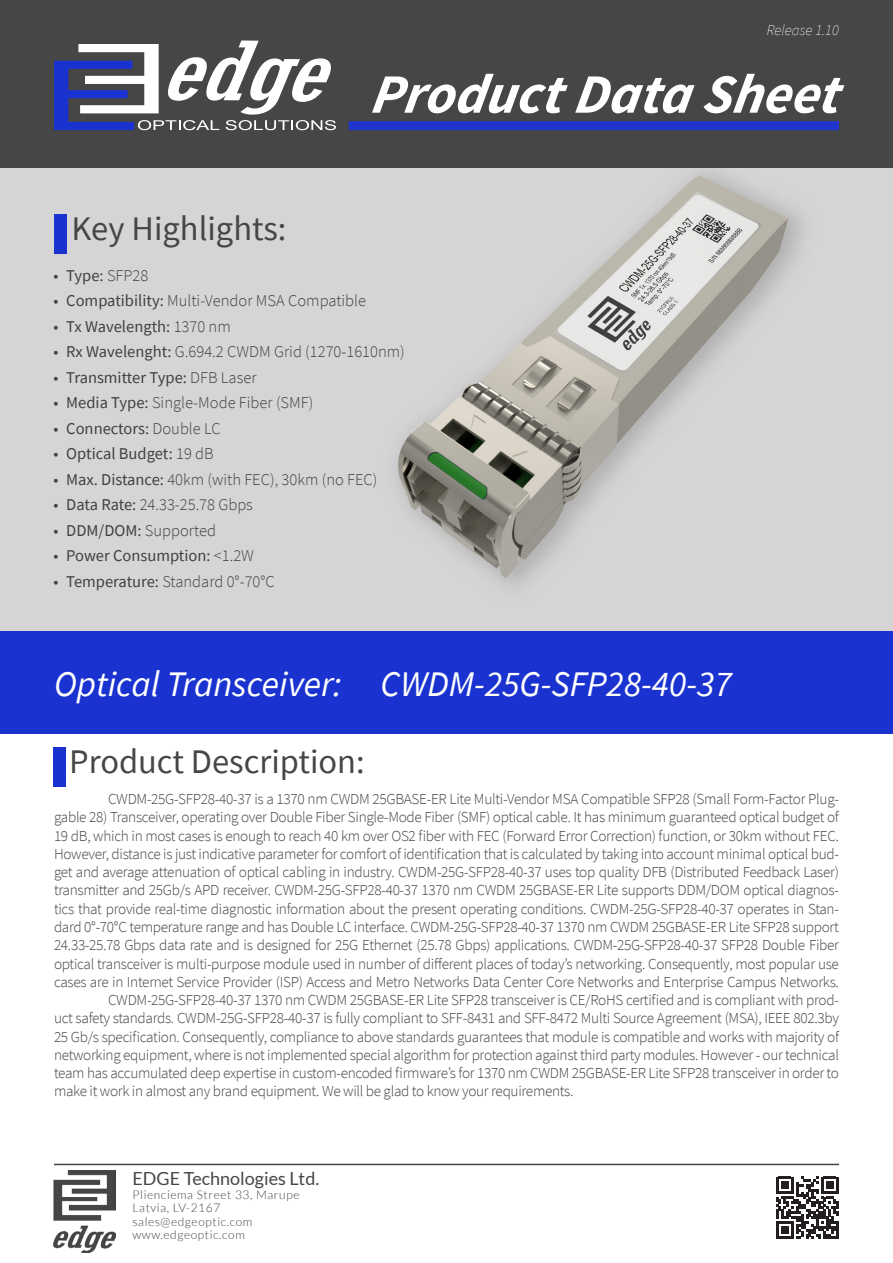
<style>
.page{position:relative;width:893px;height:1263px;background:#fff}
.page>*{position:absolute;margin:0;border:0;box-sizing:border-box;transform-origin:0 0}
.t1{font:italic 700 55.5px "Source Sans Pro";color:#fff}
.t2{font:italic 36px "Source Sans Pro";color:#fff}
.t3{font:34.5px "Source Sans Pro";color:#464646}
.t4{font:18px "Lato";color:#464646}
.t5{font:300 16.5px "Source Sans Pro";color:#3e4143}
.t6{font:16.5px "Source Sans Pro";color:#3e4143}
.t7{font:300 15.15px "Source Sans Pro";letter-spacing:-.02em;color:#3e4143}
.t8{font:italic 200 15px "Source Sans Pro";color:#fff}
.t9{font:300 12px/13.5px "Lato";letter-spacing:.05em;color:#464646}
.s1{font-weight:300}
.s2{font-weight:400}
</style>
<div class="page">
<div style="left:0;top:20px;width:893px;height:611px;background:#d5d5d5"></div>
<img style="left:396px;top:172px;width:409px;height:414px">
<div style="left:0;top:0;width:893px;height:168px;background:#464646"></div>
<svg style="left:54px;top:40px;width:282px;height:90px"></svg>
<div style="left:0;top:631px;width:893px;height:102px;background:#1a33d0"></div>
<div style="left:349px;top:121px;width:490px;height:9px;background:#1f35ce"></div>
<hr style="left:54px;top:1164px;width:785px;height:1px;background:#464646">
<img style="left:54px;top:1170px;width:61px;height:83px">
<svg style="left:776px;top:1177px;width:62px;height:62px"></svg>
<div style="left:53px;top:747px;width:13px;height:40px;background:#1a33d0"></div>
<div style="left:54px;top:214px;width:13px;height:40px;background:#1a33d0"></div>
<p class="t8" style="left:767px;top:21px;width:74px">Release 1.10</p>
<h1 class="t1" style="left:370px;top:57px;width:481px">ProductData Sheet</h1>
<h3 class="t3" style="left:72px;top:206px;width:216px">Key Highlights:</h3>
<p class="t6" style="left:54px;top:265px;width:96px">• Type: <span class="s1">SFP28</span></p>
<p class="t5" style="left:54px;top:291px;width:314px"><span class="s2">• Compatibility:</span> Multi-Vendor MSA Compatible</p>
<p class="t6" style="left:54px;top:316px;width:179px">• Tx Wavelength: <span class="s1">1370 nm</span></p>
<p class="t5" style="left:54px;top:342px;width:353px"><span class="s2">• Rx Wavelenght:</span> G.694.2 CWDM Grid (1270-1610nm)</p>
<p class="t6" style="left:54px;top:367px;width:205px">• Transmitter Type: <span class="s1">DFB Laser</span></p>
<p class="t5" style="left:54px;top:393px;width:261px"><span class="s2">• Media Type:</span> Single-Mode Fiber (SMF)</p>
<p class="t6" style="left:54px;top:418px;width:169px">• Connectors: <span class="s1">Double LC</span></p>
<p class="t6" style="left:54px;top:443px;width:162px">• Optical Budget: <span class="s1">19 dB</span></p>
<p class="t5" style="left:54px;top:469px;width:325px"><span class="s2">• Max. Distance:</span> 40km (with FEC), 30km (no FEC)</p>
<p class="t5" style="left:54px;top:495px;width:201px"><span class="s2">• Data Rate:</span> 24.33-25.78 Gbps</p>
<p class="t6" style="left:54px;top:520px;width:164px">• DDM/DOM: <span class="s1">Supported</span></p>
<p class="t6" style="left:54px;top:545px;width:202px">• Power Consumption: <span class="s1">&lt;1.2W</span></p>
<p class="t5" style="left:54px;top:571px;width:223px"><span class="s2">• Temperature:</span> Standard 0°-70°C</p>
<h2 class="t2" style="left:54px;top:661px;width:289px">Optical Transceiver:</h2>
<h3 class="t3" style="left:69px;top:739px;width:297px">Product Description:</h3>
<h2 class="t2" style="left:381px;top:661px;width:353px">CWDM-25G-SFP28-40-37</h2>
<p class="t7" style="left:108px;top:790px;width:732px">CWDM-25G-SFP28-40-37 is a 1370 nm CWDM 25GBASE-ER Lite Multi-Vendor MSA Compatible SFP28 (Small Form-Factor Plug-</p>
<p class="t7" style="left:54px;top:808px;width:786px">gable 28) Transceiver, operating over Double Fiber Single-Mode Fiber (SMF) optical cable. It has minimum guaranteed optical budget of</p>
<p class="t7" style="left:54px;top:826px;width:786px">19 dB, which in most cases is enough to reach 40 km over OS2 fiber with FEC (Forward Error Correction) function, or 30km without FEC.</p>
<p class="t7" style="left:54px;top:844px;width:786px">However, distance is just indicative parameter for comfort of identification that is calculated by taking into account minimal optical bud-</p>
<p class="t7" style="left:54px;top:863px;width:786px">get and average attenuation of optical cabling in industry. CWDM-25G-SFP28-40-37 uses top quality DFB (Distributed Feedback Laser)</p>
<p class="t7" style="left:54px;top:881px;width:786px">transmitter and 25Gb/s APD receiver. CWDM-25G-SFP28-40-37 1370 nm CWDM 25GBASE-ER Lite supports DDM/DOM optical diagnos-</p>
<p class="t7" style="left:54px;top:899px;width:786px">tics that provide real-time diagnostic information about the present operating conditions. CWDM-25G-SFP28-40-37 operates in Stan-</p>
<p class="t7" style="left:54px;top:918px;width:786px">dard 0°-70°C temperature range and has Double LC interface. CWDM-25G-SFP28-40-37 1370 nm CWDM 25GBASE-ER Lite SFP28 support</p>
<p class="t7" style="left:54px;top:936px;width:786px">24.33-25.78 Gbps data rate and is designed for 25G Ethernet (25.78 Gbps) applications. CWDM-25G-SFP28-40-37 SFP28 Double Fiber</p>
<p class="t7" style="left:54px;top:954px;width:786px">optical transceiver is multi-purpose module used in number of different places of today’s networking. Consequently, most popular use</p>
<p class="t7" style="left:54px;top:972px;width:786px">cases are in Internet Service Provider (ISP) Access and Metro Networks Data Center Core Networks and Enterprise Campus Networks.</p>
<p class="t7" style="left:108px;top:991px;width:732px">CWDM-25G-SFP28-40-37 1370 nm CWDM 25GBASE-ER Lite SFP28 transceiver is CE/RoHS certified and is compliant with prod-</p>
<p class="t7" style="left:54px;top:1009px;width:786px">uct safety standards. CWDM-25G-SFP28-40-37 is fully compliant to SFF-8431 and SFF-8472 Multi Source Agreement (MSA), IEEE 802.3by</p>
<p class="t7" style="left:54px;top:1027px;width:786px">25 Gb/s specification. Consequently, compliance to above standards guarantees that module is compatible and works with majority of</p>
<p class="t7" style="left:54px;top:1045px;width:786px">networking equipment, where is not implemented special algorithm for protection against third party modules. However - our technical</p>
<p class="t7" style="left:54px;top:1064px;width:786px">team has accumulated deep expertise in custom-encoded firmware’s for 1370 nm CWDM 25GBASE-ER Lite SFP28 transceiver in order to</p>
<p class="t7" style="left:54px;top:1082px;width:521px">make it work in almost any brand equipment. We will be glad to know your requirements.</p>
<p class="t4" style="left:132px;top:1169px;width:188px">EDGE Technologies Ltd.</p>
<p class="t9" style="left:132px;top:1188px;width:169px">Plienciema Street 33, Marupe<br>Latvia, LV-2167 sales@edgeoptic.com www.edgeoptic.com</p>
</div>
